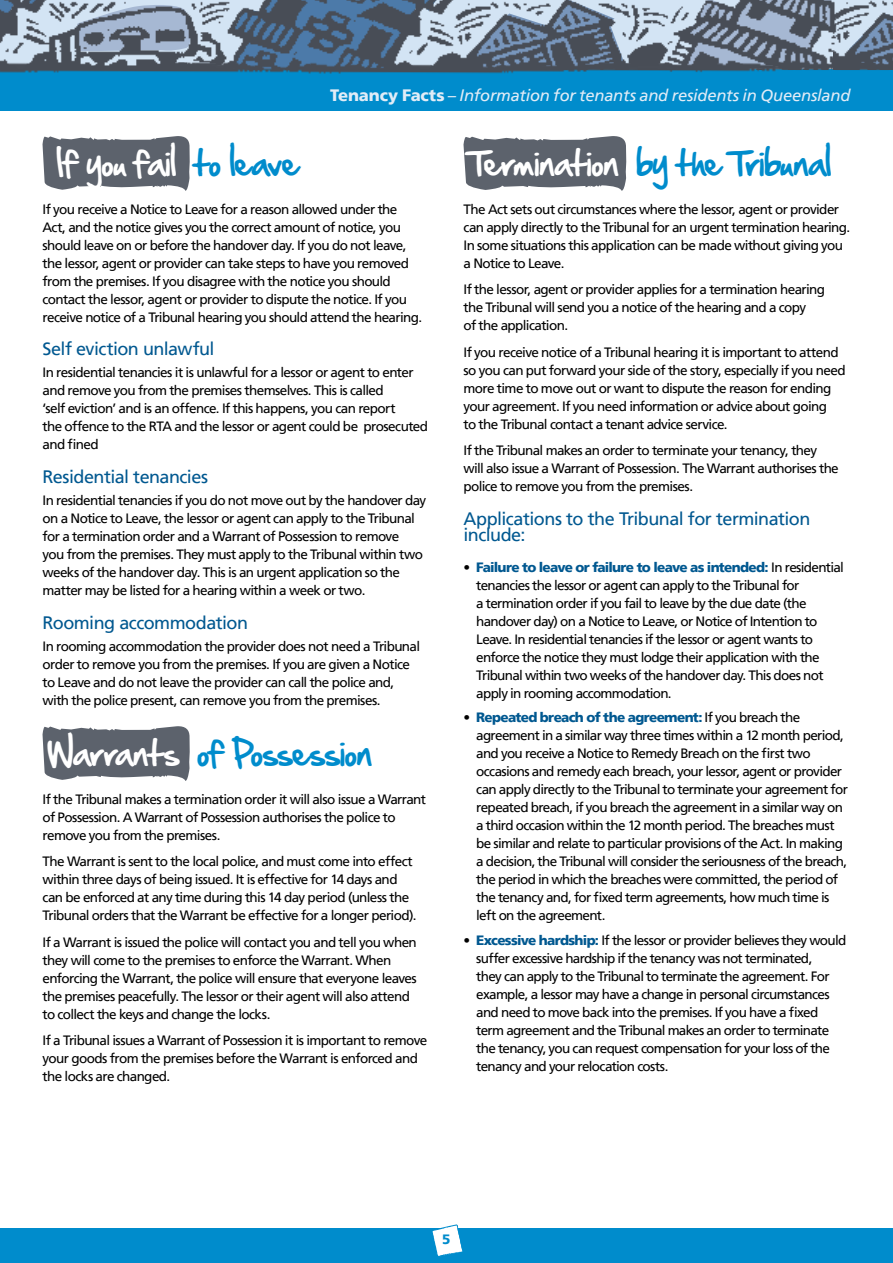
<style>
.page{position:relative;width:893px;height:1263px;background:#fff}
.page>*{position:absolute;margin:0;border:0;box-sizing:border-box;transform-origin:0 0}
.t1{font:30px "Hand Of Sean";color:#008ccc}
.t2{font:30px "Hand Of Sean";letter-spacing:.005em;color:#fff}
.t3{font:18px/16.5px "Frutiger LT";letter-spacing:-.03em;color:#005890}
.t4{font:italic 16.5px "Frutiger LT";letter-spacing:-.01em;color:#e1ecf7}
.t5{font:13.5px/18px "Frutiger LT";letter-spacing:-.05em;color:#000}
.t6{font:900 13.5px "Frutiger LT";color:#008ccc}
.s1{font-weight:900;font-style:normal}
.s2{color:#fff}
.s3{font-weight:900}
.s4{font-weight:900;color:#005890}
.s5{color:#008ccc}
</style>
<div class="page">
<div style="left:0;top:1228px;width:893px;height:35px;background:#008ccc"></div>
<div style="left:0;top:0;width:893px;height:111px;background:#008ccc"></div>
<svg style="left:432px;top:1224px;width:31px;height:32px"></svg>
<img style="left:0;top:0;width:833px;height:51px">
<img style="left:833px;top:0;width:60px;height:51px">
<img style="left:0;top:51px;width:893px;height:23px">
<svg style="left:463px;top:136px;width:164px;height:55px;background:#727780"></svg>
<svg style="left:42px;top:136px;width:148px;height:55px;background:#72777f"></svg>
<svg style="left:42px;top:726px;width:148px;height:55px;background:#72777f"></svg>
<p class="t4" style="left:330px;top:85px;width:522px"><span class="s1">Tenancy Facts</span> – Information for tenants and residents in Queensland</p>
<h1 class="t1" style="left:469px;top:136px;width:364px"><span class="s2">Termination</span> by the Tribunal</h1>
<p class="t5" style="left:463px;top:200px;width:388px">The Act sets out circumstances where the lessor, agent or provider can apply directly to the Tribunal for an urgent termination hearing.<br>In some situations this application can be made without giving you a Notice to Leave.</p>
<p class="t5" style="left:463px;top:280px;width:363px">If the lessor, agent or provider applies for a termination hearing the Tribunal will send you a notice of the hearing and a copy<br>of the application.</p>
<p class="t5" style="left:463px;top:343px;width:384px">If you receive notice of a Tribunal hearing it is important to attend so you can put forward your side of the story, especially if you need more time to move out or want to dispute the reason for ending your agreement. If you need information or advice about going<br>to the Tribunal contact a tenant advice service.</p>
<p class="t5" style="left:463px;top:441px;width:377px">If the Tribunal makes an order to terminate your tenancy, they will also issue a Warrant of Possession. The Warrant authorises the police to remove you from the premises.</p>
<h2 class="t3" style="left:463px;top:510px;width:348px">Applications to the Tribunal for termination include:</h2>
<p class="t5" style="left:476px;top:558px;width:369px;text-indent:-13px"><span class="s3">•</span> <span class="s4">Failure to leave or failure to leave as intended:</span> In residential tenancies the lessor or agent can apply to the Tribunal for<br>a termination order if you fail to leave by the due date (the handover day) on a Notice to Leave, or Notice of Intention to Leave. In residential tenancies if the lessor or agent wants to enforce the notice they must lodge their application with the Tribunal within two weeks of the handover day. This does not apply in rooming accommodation.</p>
<p class="t5" style="left:476px;top:709px;width:373px;text-indent:-13px"><span class="s3">•</span> <span class="s4">Repeated breach of the agreement:</span> If you breach the agreement in a similar way three times within a 12 month period, and you receive a Notice to Remedy Breach on the first two occasions and remedy each breach, your lessor, agent or provider can apply directly to the Tribunal to terminate your agreement for repeated breach, if you breach the agreement in a similar way on a third occasion within the 12 month period. The breaches must be similar and relate to particular provisions of the Act. In making a decision, the Tribunal will consider the seriousness of the breach, the period in which the breaches were committed, the period of the tenancy and, for fixed term agreements, how much time is left on the agreement.</p>
<p class="t5" style="left:476px;top:931px;width:372px;text-indent:-13px"><span class="s3">•</span> <span class="s4">Excessive hardship:</span> If the lessor or provider believes they would suffer excessive hardship if the tenancy was not terminated,<br>they can apply to the Tribunal to terminate the agreement. For example, a lessor may have a change in personal circumstances and need to move back into the premises. If you have a fixed term agreement and the Tribunal makes an order to terminate the tenancy, you can request compensation for your loss of the tenancy and your relocation costs.</p>
<h1 class="t2" style="left:57px;top:136px;width:242px">If you fail <span class="s5">to leave</span></h1>
<p class="t5" style="left:43px;top:200px;width:381px">If you receive a Notice to Leave for a reason allowed under the Act, and the notice gives you the correct amount of notice, you should leave on or before the handover day. If you do not leave, the lessor, agent or provider can take steps to have you removed from the premises. If you disagree with the notice you should contact the lessor, agent or provider to dispute the notice. If you receive notice of a Tribunal hearing you should attend the hearing.</p>
<h2 class="t3" style="left:43px;top:341px;width:174px">Self eviction unlawful</h2>
<p class="t5" style="left:43px;top:364px;width:387px">In residential tenancies it is unlawful for a lessor or agent to enter and remove you from the premises themselves. This is called<br>‘self eviction’ and is an offence. If this happens, you can report<br>the offence to the RTA and the lessor or agent could be prosecuted and fined</p>
<h2 class="t3" style="left:43px;top:468px;width:167px">Residential tenancies</h2>
<p class="t5" style="left:43px;top:491px;width:385px">In residential tenancies if you do not move out by the handover day on a Notice to Leave, the lessor or agent can apply to the Tribunal for a termination order and a Warrant of Possession to remove<br>you from the premises. They must apply to the Tribunal within two weeks of the handover day. This is an urgent application so the matter may be listed for a hearing within a week or two.</p>
<h2 class="t3" style="left:43px;top:614px;width:207px">Rooming accommodation</h2>
<p class="t5" style="left:43px;top:637px;width:379px">In rooming accommodation the provider does not need a Tribunal order to remove you from the premises. If you are given a Notice to Leave and do not leave the provider can call the police and, with the police present, can remove you from the premises.</p>
<h1 class="t1" style="left:48px;top:726px;width:326px"><span class="s2">Warrants</span> of Possession</h1>
<p class="t5" style="left:43px;top:790px;width:385px">If the Tribunal makes a termination order it will also issue a Warrant of Possession. A Warrant of Possession authorises the police to remove you from the premises.</p>
<p class="t5" style="left:43px;top:853px;width:376px">The Warrant is sent to the local police, and must come into effect within three days of being issued. It is effective for 14 days and can be enforced at any time during this 14 day period (unless the Tribunal orders that the Warrant be effective for a longer period).</p>
<p class="t5" style="left:43px;top:933px;width:376px">If a Warrant is issued the police will contact you and tell you when they will come to the premises to enforce the Warrant. When enforcing the Warrant, the police will ensure that everyone leaves the premises peacefully. The lessor or their agent will also attend to collect the keys and change the locks.</p>
<p class="t5" style="left:43px;top:1031px;width:386px">If a Tribunal issues a Warrant of Possession it is important to remove your goods from the premises before the Warrant is enforced and the locks are changed.</p>
<p class="t6" style="left:442px;top:1231px;width:10px">5</p>
</div>
